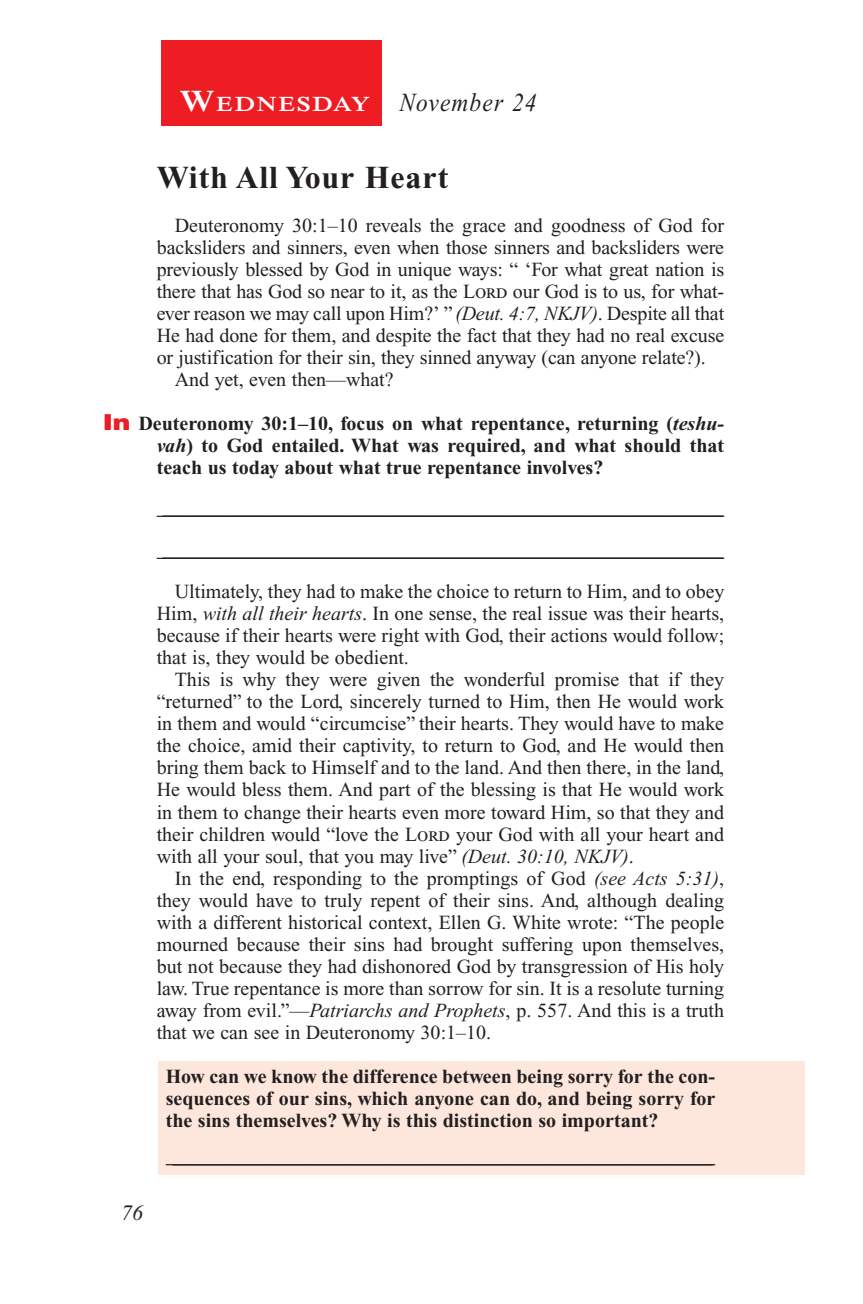
<style>
.page{position:relative;width:863px;height:1304px;background:#fff}
.page>*{position:absolute;margin:0;border:0;box-sizing:border-box;transform-origin:0 0}
.Head{font:700 32px "Times New Roman PS Std";letter-spacing:.025em;color:#231f20}
.Lesson_Dates{font:italic 26px "Times New Roman PS Std";letter-spacing:.05em;color:#231f20;scale:.9 1}
.t1{font:italic 22px "Times New Roman PS Std";color:#231f20}
.Daily_Header{font:600 21px "Times NRMT Std";letter-spacing:.07em;color:#fff;scale:1.1 1}
.Body{font:20px/22px "Times New Roman PS Std";color:#231f20;text-align:justify}
.Question{font:700 20px/22px "Times New Roman PS Std";color:#231f20;text-align:justify}
.x-screened_box-text{font:700 20px/22px "Times New Roman PS Std";color:#231f20;text-align:justify}
.Blank_Lines{font:20px "Times New Roman PS Std";color:#231f20}
.s1{font-size:30px}
.s2{font-style:italic}
.s3{font-family:"Helvetica LT Std";font-weight:900;font-size:22px;color:#ee1d23}
</style>
<div class="page">
<div style="left:162px;top:40px;width:220px;height:85px;background:#ee1d23"></div>
<div style="left:158px;top:1061px;width:647px;height:113px;background:#fde7dc"></div>
<hr style="left:157px;top:515px;width:567px;height:2px;background:#231f20">
<hr style="left:157px;top:557px;width:567px;height:2px;background:#231f20">
<hr style="left:166px;top:1163px;width:549px;height:2px;background:#231f20">
<p class="Daily_Header" style="left:179px;top:91px;width:175px"><span class="s1">W</span>EDNESDAY</p>
<p class="Lesson_Dates" style="left:399px;top:88px;width:154px">November 24</p>
<p class="Head" style="left:157px;top:160px;width:293px">With All Your Heart</p>
<p class="Body" style="left:157px;top:214px;width:569px;text-indent:18px">Deuteronomy 30:1–10 reveals the grace and goodness of God for backsliders and sinners, even when those sinners and backsliders were previously blessed by God in unique ways: “ ‘For what great nation is there that has God so near to it, as the Lord our God is to us, for what&shy;ever reason we may call upon Him?’ ” <span class="s2">(Deut. 4:7, NKJV)</span>. Despite all that He had done for them, and despite the fact that they had no real excuse or justification for their sin, they sinned anyway (can anyone relate?).</p>
<p class="Body" style="left:175px;top:368px;width:220px">And yet, even then—what?</p>
<p class="Question" style="left:157px;top:412px;width:569px;text-indent:-54px"><span class="s3">In</span> Deuteronomy 30:1–10, focus on what repentance, returning (<span class="s2">teshu&shy;vah</span>) to God entailed. What was required, and what should that teach us today about what true repentance involves?</p>
<p class="Blank_Lines" style="left:163px;top:496px;width:561px">________________________________________________________</p>
<p class="Blank_Lines" style="left:163px;top:538px;width:561px">________________________________________________________</p>
<p class="Body" style="left:157px;top:580px;width:569px;text-indent:18px">Ultimately, they had to make the choice to return to Him, and to obey Him, <span class="s2">with all their hearts</span>. In one sense, the real issue was their hearts, because if their hearts were right with God, their actions would follow; that is, they would be obedient.</p>
<p class="Body" style="left:157px;top:668px;width:569px;text-indent:18px">This is why they were given the wonderful promise that if they “returned” to the Lord, sincerely turned to Him, then He would work in them and would “circumcise” their hearts. They would have to make the choice, amid their captivity, to return to God, and He would then bring them back to Himself and to the land. And then there, in the land, He would bless them. And part of the blessing is that He would work in them to change their hearts even more toward Him, so that they and their children would “love the Lord your God with all your heart and with all your soul, that you may live” <span class="s2">(Deut. 30:10, NKJV)</span>.</p>
<p class="Body" style="left:157px;top:866px;width:569px;text-indent:18px">In the end, responding to the promptings of God <span class="s2">(see Acts 5:31)</span>, they would have to truly repent of their sins. And, although dealing with a different historical context, Ellen G. White wrote: “The people mourned because their sins had brought suffering upon themselves, but not because they had dishonored God by transgression of His holy law. True repentance is more than sorrow for sin. It is a resolute turning away from evil.”—<span class="s2">Patriarchs and Prophets</span>, p. 557. And this is a truth that we can see in Deuteronomy 30:1–10.</p>
<p class="x-screened_box-text" style="left:166px;top:1064px;width:551px">How can we know the difference between being sorry for the con&shy;sequences of our sins, which anyone can do, and being sorry for the sins themselves? Why is this distinction so important?</p>
<p class="t1" style="left:121px;top:1200px;width:23px">76</p>
</div>
